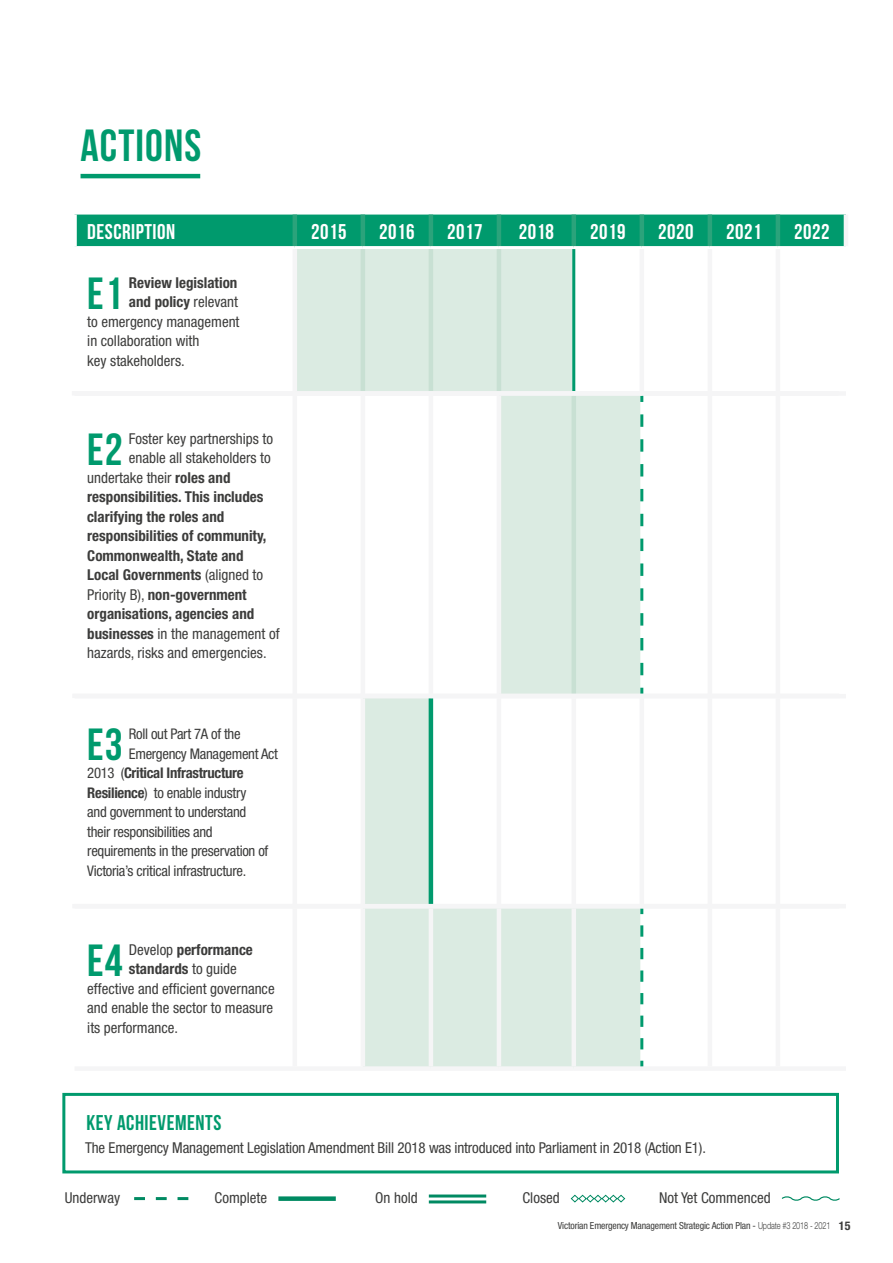
<style>
.page{position:relative;width:893px;height:1263px;background:#fff}
.page>*{position:absolute;margin:0;border:0;box-sizing:border-box;transform-origin:0 0}
.t1{font:45px "Bebas Neue";letter-spacing:.025em;color:#009a6d}
.t2{font:21.3px "Bebas Neue";letter-spacing:.025em;color:#fff}
.t3{font:21.3px "Bebas Neue";letter-spacing:.025em;color:#009a6d}
.t4{font:condensed 15px "Helvetica Neue LT Std";color:#3c3c3b}
.t5{font:700 condensed 15px "Helvetica Neue LT Std";color:#3c3c3b}
.t6{font:condensed 14.7px "Helvetica Neue LT Std";letter-spacing:-.02em;color:#3c3c3b}
.t7{font:700 condensed 14.7px "Helvetica Neue LT Std";letter-spacing:-.02em;color:#3c3c3b}
.t8{font:condensed 9.75px "Helvetica Neue LT Std";letter-spacing:-.015em;color:#3c3c3b}
.s1{font-family:"Helvetica Neue"}
.s2{font-weight:400}
.s3{font-weight:700}
.s4{font-family:"Helvetica Neue";font-weight:400}
.s5{font-weight:300;font-stretch:normal}
.s6{font-weight:700;font-size:12px}
</style>
<div class="page">
<div style="left:62px;top:1093px;width:777px;height:80px;border:3px solid #009a6d"></div>
<div style="left:77px;top:215px;width:767px;height:31px;background:#009a6d"></div>
<svg style="left:297px;top:249px;width:343px;height:817px;fill:#dbebe2"></svg>
<svg style="left:297px;top:396px;width:275px;height:508px"></svg>
<hr style="left:844px;top:215px;width:4px;height:31px;background:#f5f5f6">
<hr style="left:293px;top:249px;width:4px;height:142px;background:#f5f5f6">
<hr style="left:708px;top:249px;width:4px;height:142px;background:#f5f5f6">
<hr style="left:776px;top:249px;width:4px;height:142px;background:#f5f5f6">
<div style="left:75px;top:391px;width:220px;height:5px;background:#f5f5f6"></div>
<div style="left:295px;top:391px;width:68px;height:5px;background:#f5f5f6"></div>
<hr style="left:293px;top:396px;width:4px;height:298px;background:#f5f5f6">
<div style="left:363px;top:391px;width:68px;height:5px;background:#f5f5f6"></div>
<div style="left:431px;top:391px;width:68px;height:5px;background:#f5f5f6"></div>
<div style="left:642px;top:391px;width:68px;height:5px;background:#f5f5f6"></div>
<div style="left:710px;top:391px;width:68px;height:5px;background:#f5f5f6"></div>
<hr style="left:708px;top:396px;width:4px;height:298px;background:#f5f5f6">
<div style="left:778px;top:391px;width:68px;height:5px;background:#f5f5f6"></div>
<hr style="left:776px;top:396px;width:4px;height:298px;background:#f5f5f6">
<hr style="left:293px;top:698px;width:4px;height:206px;background:#f5f5f6">
<hr style="left:361px;top:698px;width:4px;height:206px;background:#f5f5f6">
<hr style="left:640px;top:698px;width:4px;height:206px;background:#f5f5f6">
<hr style="left:708px;top:698px;width:4px;height:206px;background:#f5f5f6">
<hr style="left:778px;top:694px;width:68px;height:4px;background:#f5f5f6">
<hr style="left:776px;top:698px;width:4px;height:206px;background:#f5f5f6">
<hr style="left:293px;top:908px;width:4px;height:158px;background:#f5f5f6">
<hr style="left:361px;top:908px;width:4px;height:158px;background:#f5f5f6">
<hr style="left:708px;top:908px;width:4px;height:158px;background:#f5f5f6">
<hr style="left:778px;top:904px;width:68px;height:4px;background:#f5f5f6">
<hr style="left:776px;top:908px;width:4px;height:158px;background:#f5f5f6">
<div style="left:75px;top:1066px;width:220px;height:5px;background:#f5f5f6"></div>
<div style="left:295px;top:1066px;width:68px;height:5px;background:#f5f5f6"></div>
<div style="left:363px;top:1066px;width:68px;height:5px;background:#f5f5f6"></div>
<div style="left:431px;top:1066px;width:68px;height:5px;background:#f5f5f6"></div>
<div style="left:499px;top:1066px;width:75px;height:5px;background:#f5f5f6"></div>
<div style="left:574px;top:1066px;width:68px;height:5px;background:#f5f5f6"></div>
<div style="left:642px;top:1066px;width:68px;height:5px;background:#f5f5f6"></div>
<div style="left:710px;top:1066px;width:68px;height:5px;background:#f5f5f6"></div>
<div style="left:778px;top:1066px;width:68px;height:5px;background:#f5f5f6"></div>
<hr style="left:293px;top:215px;width:4px;height:31px;background:#2ba37b">
<hr style="left:361px;top:215px;width:4px;height:31px;background:#2ba37b">
<hr style="left:429px;top:215px;width:4px;height:31px;background:#2ba37b">
<hr style="left:497px;top:215px;width:4px;height:31px;background:#2ba37b">
<hr style="left:572px;top:215px;width:4px;height:31px;background:#2ba37b">
<hr style="left:640px;top:215px;width:4px;height:31px;background:#2ba37b">
<hr style="left:708px;top:215px;width:4px;height:31px;background:#2ba37b">
<hr style="left:776px;top:215px;width:4px;height:31px;background:#2ba37b">
<hr style="left:361px;top:249px;width:4px;height:142px;background:#c8e0d3">
<hr style="left:429px;top:249px;width:4px;height:142px;background:#c8e0d3">
<hr style="left:572px;top:396px;width:4px;height:298px;background:#c8e0d3">
<svg style="left:640px;top:408px;width:3px;height:267px"></svg>
<svg style="left:640px;top:688px;width:3px;height:5px"></svg>
<svg style="left:640px;top:396px;width:3px;height:6px"></svg>
<hr style="left:361px;top:396px;width:4px;height:298px;background:#f5f5f6">
<hr style="left:429px;top:396px;width:4px;height:298px;background:#f5f5f6">
<hr style="left:497px;top:396px;width:4px;height:298px;background:#f5f5f6">
<hr style="left:497px;top:698px;width:4px;height:206px;background:#f5f5f6">
<hr style="left:572px;top:698px;width:4px;height:206px;background:#f5f5f6">
<hr style="left:429px;top:698px;width:4px;height:206px;background:#009a6d">
<hr style="left:429px;top:908px;width:4px;height:158px;background:#f5f5f6">
<hr style="left:497px;top:908px;width:4px;height:158px;background:#f5f5f6">
<svg style="left:640px;top:920px;width:3px;height:129px"></svg>
<svg style="left:640px;top:1061px;width:3px;height:5px"></svg>
<svg style="left:640px;top:908px;width:3px;height:6px"></svg>
<hr style="left:572px;top:908px;width:4px;height:158px;background:#f5f5f6">
<hr style="left:497px;top:249px;width:4px;height:142px;background:#c8e0d3">
<hr style="left:640px;top:249px;width:4px;height:142px;background:#f5f5f6">
<div style="left:499px;top:391px;width:75px;height:5px;background:#f5f5f6"></div>
<div style="left:574px;top:391px;width:68px;height:5px;background:#f5f5f6"></div>
<hr style="left:572px;top:249px;width:3px;height:142px;background:#009a6d">
<hr style="left:81px;top:174px;width:119px;height:4px;background:#009a6d">
<hr style="left:72px;top:391px;width:767px;height:4px;background:#f5f5f6">
<div style="left:72px;top:693px;width:767px;height:5px;background:#f5f5f6"></div>
<hr style="left:72px;top:904px;width:767px;height:4px;background:#f5f5f6">
<svg style="left:134px;top:1197px;width:54px;height:3px"></svg>
<svg style="left:570px;top:1194px;width:56px;height:9px"></svg>
<div style="left:278px;top:1196px;width:58px;height:5px;background:#008a62"></div>
<svg style="left:781px;top:1196px;width:59px;height:5px"></svg>
<hr style="left:429px;top:1200px;width:57px;height:3px;background:#008a62">
<hr style="left:429px;top:1194px;width:57px;height:3px;background:#008a62">
<h1 class="t1" style="left:81px;top:121px;width:122px">ACTIONS</h1>
<h2 class="t2" style="left:87px;top:220px;width:89px">DESCRIPTION</h2>
<h2 class="t2" style="left:311px;top:220px;width:37px">2015</h2>
<h2 class="t2" style="left:379px;top:220px;width:37px">2016</h2>
<h2 class="t2" style="left:447px;top:220px;width:37px">2017</h2>
<h2 class="t2" style="left:519px;top:220px;width:37px">2018</h2>
<h2 class="t2" style="left:590px;top:220px;width:37px">2019</h2>
<h2 class="t2" style="left:658px;top:220px;width:37px">2020</h2>
<h2 class="t2" style="left:726px;top:220px;width:37px">2021</h2>
<h2 class="t2" style="left:794px;top:220px;width:37px">2022</h2>
<h1 class="t1" style="left:87px;top:269px;width:37px">E1</h1>
<p class="t5" style="left:129px;top:273px;width:110px"><span class="s1">R</span>eview legislation</p>
<p class="t5" style="left:129px;top:293px;width:111px">and policy <span class="s2">relevant</span></p>
<p class="t4" style="left:87px;top:313px;width:154px">to emergency management</p>
<p class="t4" style="left:87px;top:332px;width:114px">in collaboration with</p>
<p class="t4" style="left:87px;top:352px;width:99px">key stakeholders.</p>
<h1 class="t1" style="left:87px;top:425px;width:37px">E2</h1>
<p class="t4" style="left:129px;top:430px;width:146px"><span class="s1">F</span>oster key partnerships to</p>
<p class="t4" style="left:129px;top:449px;width:143px">enable all stakeholders to</p>
<p class="t4" style="left:87px;top:469px;width:145px">undertake their <span class="s3">roles and</span></p>
<p class="t5" style="left:87px;top:488px;width:178px">responsibilities. This includes</p>
<p class="t5" style="left:87px;top:507px;width:139px">clarifying the roles and</p>
<p class="t5" style="left:87px;top:527px;width:181px">responsibilities of community,</p>
<p class="t5" style="left:87px;top:546px;width:158px">Commonwealth, State and</p>
<p class="t5" style="left:87px;top:566px;width:177px">Local Governments <span class="s2">(aligned to</span></p>
<p class="t5" style="left:87px;top:585px;width:161px"><span class="s2">Priority B),</span> non-government</p>
<p class="t5" style="left:87px;top:605px;width:169px">organisations, agencies and</p>
<p class="t4" style="left:87px;top:625px;width:194px"><span class="s3">businesses</span> in the management of</p>
<p class="t4" style="left:87px;top:644px;width:181px">hazards, risks and emergencies.</p>
<h1 class="t1" style="left:87px;top:720px;width:37px">E3</h1>
<p class="t6" style="left:129px;top:725px;width:113px"><span class="s1">R</span>oll out Part 7A of the</p>
<p class="t6" style="left:129px;top:745px;width:150px">Emergency Management Act</p>
<p class="t7" style="left:87px;top:764px;width:158px"><span class="s2">2013 (</span>Critical Infrastructure</p>
<p class="t6" style="left:87px;top:784px;width:161px"><span class="s3">Resilience</span>) to enable industry</p>
<p class="t6" style="left:87px;top:803px;width:161px">and government to understand</p>
<p class="t6" style="left:87px;top:823px;width:127px">their responsibilities and</p>
<p class="t6" style="left:87px;top:842px;width:183px">requirements in the preservation of</p>
<p class="t6" style="left:87px;top:862px;width:160px">Victoria’s critical infrastructure.</p>
<h1 class="t1" style="left:87px;top:936px;width:37px">E4</h1>
<p class="t5" style="left:129px;top:940px;width:126px"><span class="s4">D</span><span class="s2">evelop</span> performance</p>
<p class="t5" style="left:129px;top:960px;width:109px">standards <span class="s2">to guide</span></p>
<p class="t4" style="left:87px;top:980px;width:189px">effective and efficient governance</p>
<p class="t4" style="left:87px;top:999px;width:187px">and enable the sector to measure</p>
<p class="t4" style="left:87px;top:1019px;width:92px">its performance.</p>
<h2 class="t3" style="left:86px;top:1111px;width:136px">KEY ACHIEVEMENTS</h2>
<p class="t4" style="left:85px;top:1139px;width:622px">The Emergency Management Legislation Amendment Bill 2018 was introduced into Parliament in 2018 (Action E1).</p>
<p class="t4" style="left:65px;top:1189px;width:57px">Underway</p>
<p class="t4" style="left:215px;top:1189px;width:54px">Complete</p>
<p class="t4" style="left:375px;top:1189px;width:44px">On hold</p>
<p class="t4" style="left:522px;top:1189px;width:39px">Closed</p>
<p class="t4" style="left:659px;top:1189px;width:113px">Not Yet Commenced</p>
<p class="t8" style="left:558px;top:1220px;width:294px">Victorian Emergency Management Strategic Action Plan - <span class="s5">Update #3 2018 - 2021</span> <span class="s6">15</span></p>
</div>
